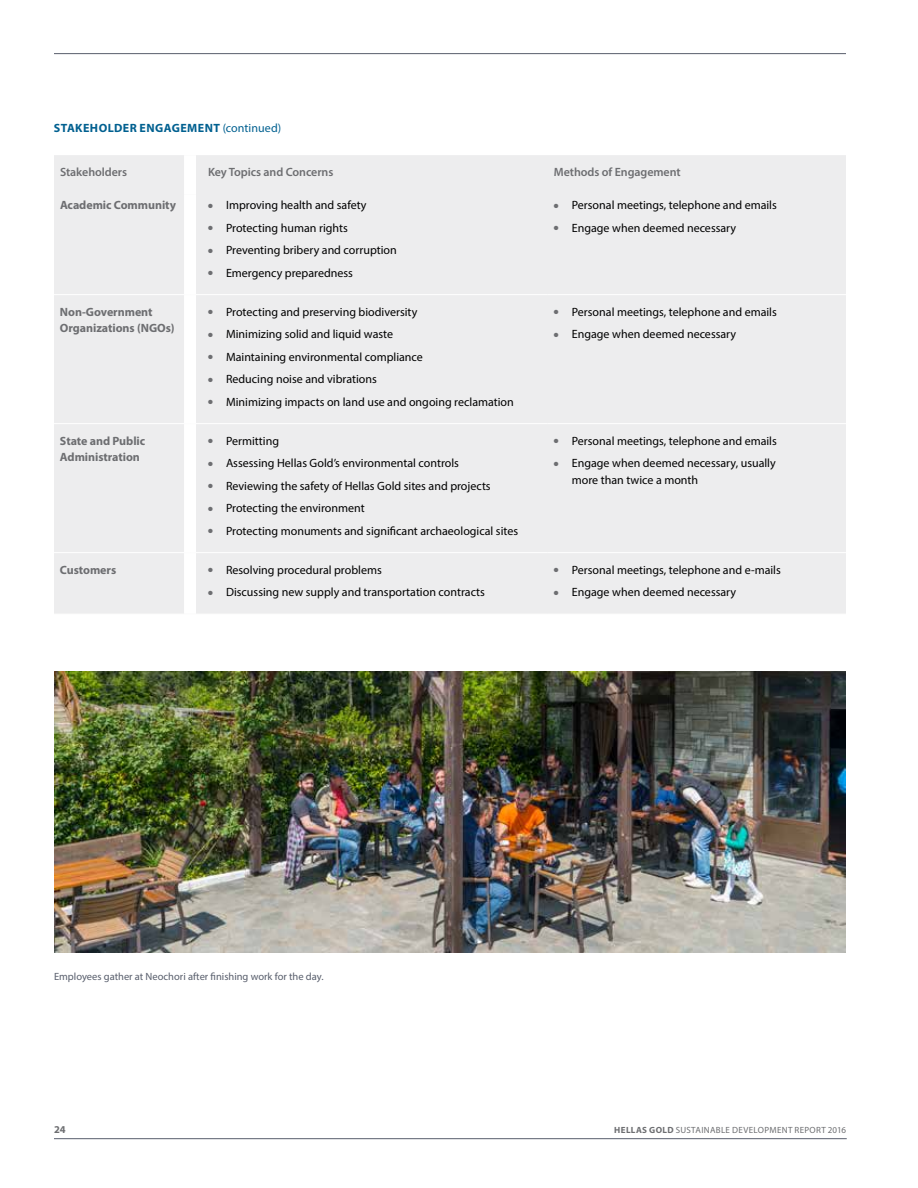
<style>
.page{position:relative;width:918px;height:1188px;background:#fff}
.page>*{position:absolute;margin:0;border:0;box-sizing:border-box;transform-origin:0 0}
.t1{font:12px/16.5px "Myriad Pro";color:#000}
.t2{font:700 12px/16.5px "Myriad Pro";letter-spacing:-.005em;color:#6d6e71}
.t3{font:600 12px "Myriad Pro";letter-spacing:-.005em;color:#6d6e71}
.t4{font:700 12px "Myriad Pro";letter-spacing:.035em;color:#006090}
.t5{font:10.5px "Myriad Pro";color:#585e6c}
.t6{font:700 10.5px "Myriad Pro";color:#6d6e71}
.t7{font:9px "Myriad Pro";letter-spacing:.035em;color:#6d6e71}
.s1{font-weight:400}
.s2{color:#6d6e71}
.s3{font-weight:700}
</style>
<div class="page">
<hr style="left:54px;top:1138px;width:793px;height:1px;background:#585e6c">
<hr style="left:54px;top:53px;width:792px;height:1px;background:#585e6c">
<div style="left:54px;top:155px;width:792px;height:459px;background:#ededee"></div>
<div style="left:184px;top:155px;width:12px;height:39px;background:#fff"></div>
<div style="left:184px;top:194px;width:12px;height:100px;background:#fff"></div>
<div style="left:184px;top:295px;width:12px;height:128px;background:#fff"></div>
<div style="left:184px;top:424px;width:12px;height:128px;background:#fff"></div>
<div style="left:184px;top:553px;width:12px;height:61px;background:#fff"></div>
<hr style="left:54px;top:294px;width:136px;height:1px;background:#fff">
<hr style="left:190px;top:294px;width:358px;height:1px;background:#fff">
<hr style="left:548px;top:294px;width:298px;height:1px;background:#fff">
<hr style="left:54px;top:423px;width:136px;height:1px;background:#fff">
<hr style="left:190px;top:423px;width:358px;height:1px;background:#fff">
<hr style="left:548px;top:423px;width:298px;height:1px;background:#fff">
<hr style="left:54px;top:552px;width:136px;height:1px;background:#fff">
<hr style="left:190px;top:552px;width:358px;height:1px;background:#fff">
<hr style="left:548px;top:552px;width:298px;height:1px;background:#fff">
<img style="left:54px;top:671px;width:792px;height:281px">
<p class="t4" style="left:54px;top:120px;width:229px">STAKEHOLDER ENGAGEMENT <span class="s1">(continued)</span></p>
<p class="t3" style="left:60px;top:164px;width:69px">Stakeholders</p>
<p class="t3" style="left:208px;top:164px;width:127px">Key Topics and Concerns</p>
<p class="t3" style="left:554px;top:164px;width:128px">Methods of Engagement</p>
<p class="t2" style="left:60px;top:196px;width:117px">Academic Community</p>
<p class="t1" style="left:208px;top:197px;width:160px"><span class="s2">●</span> Improving health and safety</p>
<p class="t1" style="left:208px;top:219px;width:141px"><span class="s2">●</span> Protecting human rights</p>
<p class="t1" style="left:208px;top:242px;width:190px"><span class="s2">●</span> Preventing bribery and corruption</p>
<p class="t1" style="left:208px;top:264px;width:146px"><span class="s2">●</span> Emergency preparedness</p>
<p class="t1" style="left:554px;top:197px;width:225px"><span class="s2">●</span> Personal meetings, telephone and emails</p>
<p class="t1" style="left:554px;top:219px;width:184px"><span class="s2">●</span> Engage when deemed necessary</p>
<p class="t2" style="left:60px;top:303px;width:116px">Non-Government<br>Organizations (NGOs)</p>
<p class="t1" style="left:208px;top:303px;width:211px"><span class="s2">●</span> Protecting and preserving biodiversity</p>
<p class="t1" style="left:208px;top:326px;width:187px"><span class="s2">●</span> Minimizing solid and liquid waste</p>
<p class="t1" style="left:208px;top:348px;width:216px"><span class="s2">●</span> Maintaining environmental compliance</p>
<p class="t1" style="left:208px;top:371px;width:170px"><span class="s2">●</span> Reducing noise and vibrations</p>
<p class="t1" style="left:208px;top:393px;width:307px"><span class="s2">●</span> Minimizing impacts on land use and ongoing reclamation</p>
<p class="t2" style="left:60px;top:432px;width:87px">State and Public<br>Administration</p>
<p class="t1" style="left:208px;top:432px;width:72px"><span class="s2">●</span> Permitting</p>
<p class="t1" style="left:208px;top:455px;width:252px"><span class="s2">●</span> Assessing Hellas Gold’s environmental controls</p>
<p class="t1" style="left:208px;top:477px;width:284px"><span class="s2">●</span> Reviewing the safety of Hellas Gold sites and projects</p>
<p class="t1" style="left:208px;top:500px;width:158px"><span class="s2">●</span> Protecting the environment</p>
<p class="t1" style="left:208px;top:522px;width:312px"><span class="s2">●</span> Protecting monuments and significant archaeological sites</p>
<p class="t2" style="left:60px;top:561px;width:58px">Customers</p>
<p class="t1" style="left:208px;top:561px;width:175px"><span class="s2">●</span> Resolving procedural problems</p>
<p class="t1" style="left:208px;top:584px;width:278px"><span class="s2">●</span> Discussing new supply and transportation contracts</p>
<p class="t1" style="left:554px;top:303px;width:225px"><span class="s2">●</span> Personal meetings, telephone and emails</p>
<p class="t1" style="left:554px;top:326px;width:184px"><span class="s2">●</span> Engage when deemed necessary</p>
<p class="t1" style="left:554px;top:432px;width:225px"><span class="s2">●</span> Personal meetings, telephone and emails</p>
<p class="t1" style="left:572px;top:455px;width:205px;text-indent:-18px"><span class="s2">●</span> Engage when deemed necessary, usually more than twice a month</p>
<p class="t1" style="left:554px;top:561px;width:229px"><span class="s2">●</span> Personal meetings, telephone and e-mails</p>
<p class="t1" style="left:554px;top:584px;width:184px"><span class="s2">●</span> Engage when deemed necessary</p>
<p class="t5" style="left:54px;top:970px;width:270px">Employees gather at Neochori after finishing work for the day.</p>
<p class="t6" style="left:54px;top:1122px;width:13px">24</p>
<p class="t7" style="left:614px;top:1124px;width:233px"><span class="s3">HELLAS GOLD</span> SUSTAINABLE DEVELOPMENT REPORT 2016</p>
</div>
